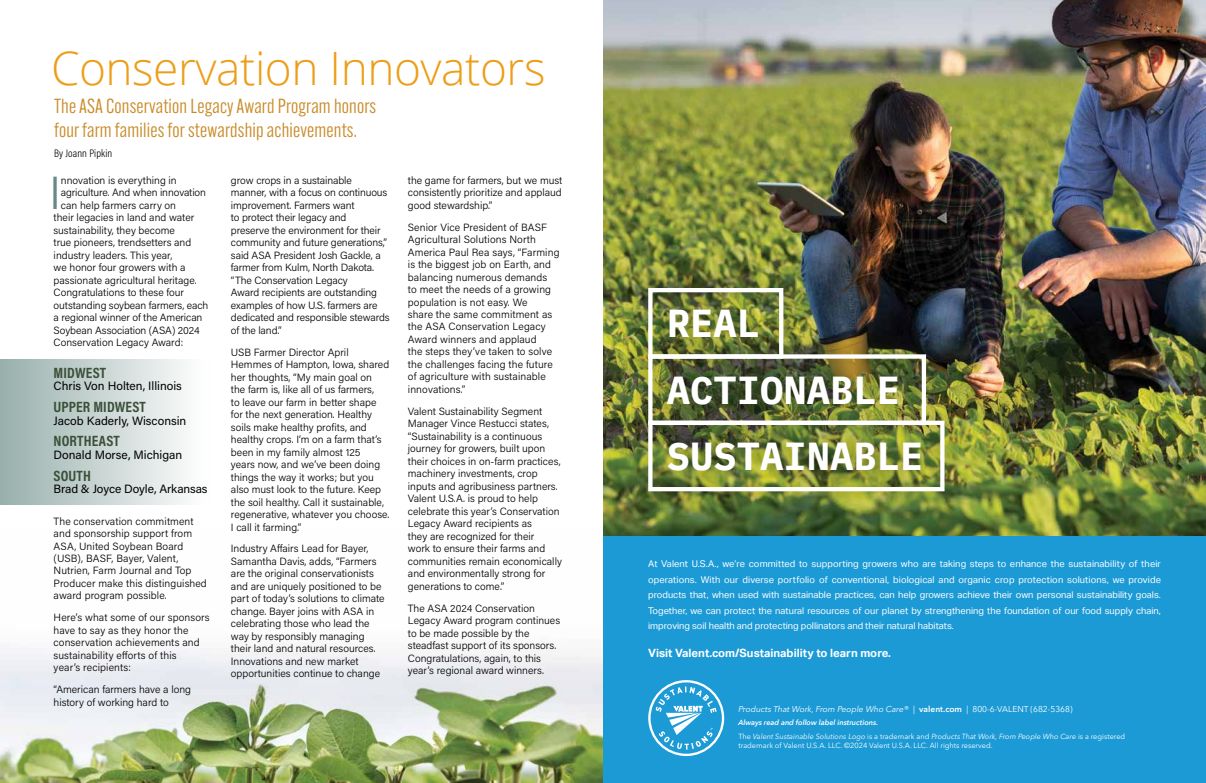
<style>
.page{position:relative;width:1206px;height:783px;background:#fff}
.page>*{position:absolute;margin:0;border:0;box-sizing:border-box;transform-origin:0 0}
.t1{font:300 46.3px "Acumin Pro";color:#678a84}
.t2{font:300 46px "Open Sans";letter-spacing:-.01em;color:#ed9e18}
.t3{font:700 38.9px/66.6px "IBM Plex Mono";color:#fff}
.t4{font:20px/24px "Alternate Gothic ATF";letter-spacing:.01em;color:#c88b28}
.t5{font:700 15px "Acumin Pro Cond";letter-spacing:.01em;color:#3b4f39}
.t6{font:12px "Acumin Pro";color:#000}
.t7{font:700 11.4px "Aktiv Grotesk";color:#fff}
.t8{font:300 11px "Acumin Pro Cond";letter-spacing:.01em;color:#000}
.t9{font:300 10.5px/12.5px "Acumin Pro";color:#000}
.t10{font:9.3px/15.6px "Aktiv Grotesk";color:#fff;text-align:justify}
.t11{font:italic 8.4px "Avenir Next LT Pro";color:#fff}
.t12{font:7.4px/8.9px "Avenir Next LT Pro";color:#fff}
.t13{font:italic 600 7.4px "Avenir Next";color:#fff}
.s1{font-style:normal}
.s2{font-weight:600;font-style:normal}
.s3{font-style:italic}
</style>
<div class="page">
<img style="left:0;top:648px;width:603px;height:135px">
<img style="left:603px;top:0;width:603px;height:536px">
<div style="left:603px;top:536px;width:603px;height:247px;background:#1c9ad6"></div>
<svg style="left:648px;top:680px;width:76px;height:76px"></svg>
<div style="left:633px;top:272px;width:327px;height:235px;background:#000;opacity:.4"></div>
<img style="left:646px;top:286px;width:301px;height:207px">
<div style="left:0;top:359px;width:210px;height:146px;background:linear-gradient(to right,#97afab,#fff)"></div>
<h2 class="t2" style="left:51px;top:36px;width:496px">Conservation Innovators</h2>
<h3 class="t4" style="left:54px;top:94px;width:324px">The ASA Conservation Legacy Award Program honors four farm families for stewardship achievements.</h3>
<p class="t8" style="left:54px;top:146px;width:60px">By Joann Pipkin</p>
<h1 class="t1" style="left:49px;top:161px;width:14px">I</h1>
<p class="t9" style="left:61px;top:174px;width:117px">nnovation is everything in</p>
<p class="t9" style="left:408px;top:173px;width:156px;text-align:justify">the game for farmers, but we must consistently prioritize and applaud good stewardship.”</p>
<p class="t9" style="left:408px;top:220px;width:153px">Senior Vice President of BASF<br>Agricultural Solutions North<br>America Paul Rea says, “Farming is the biggest job on Earth, and balancing numerous demands<br>to meet the needs of a growing population is not easy. We<br>share the same commitment as the ASA Conservation Legacy<br>Award winners and applaud<br>the steps they’ve taken to solve the challenges facing the future of agriculture with sustainable innovations.”</p>
<p class="t9" style="left:408px;top:405px;width:156px">Valent Sustainability Segment<br>Manager Vince Restucci states, “Sustainability is a continuous journey for growers, built upon their choices in on-farm practices, machinery investments, crop inputs and agribusiness partners.<br>Valent U.S.A. is proud to help celebrate this year’s Conservation<br>Legacy Award recipients as<br>they are recognized for their<br>work to ensure their farms and communities remain economically and environmentally strong for generations to come.”</p>
<p class="t9" style="left:408px;top:601px;width:154px">The ASA 2024 Conservation<br>Legacy Award program continues to be made possible by the steadfast support of its sponsors.<br>Congratulations, again, to this year’s regional award winners.</p>
<p class="t9" style="left:231px;top:174px;width:160px">grow crops in a sustainable manner, with a focus on continuous improvement. Farmers want<br>to protect their legacy and<br>preserve the environment for their community and future generations,” said ASA President Josh Gackle, a farmer from Kulm, North Dakota. “The Conservation Legacy<br>Award recipients are outstanding examples of how U.S. farmers are dedicated and responsible stewards of the land.”</p>
<p class="t9" style="left:231px;top:345px;width:160px">USB Farmer Director April<br>Hemmes of Hampton, Iowa, shared her thoughts, “My main goal on<br>the farm is, like all of us farmers,<br>to leave our farm in better shape for the next generation. Healthy soils make healthy profits, and healthy crops. I’m on a farm that’s been in my family almost 125<br>years now, and we’ve been doing things the way it works; but you also must look to the future. Keep the soil healthy. Call it sustainable, regenerative, whatever you choose.<br>I call it farming.”</p>
<p class="t9" style="left:231px;top:542px;width:155px">Industry Affairs Lead for Bayer,<br>Samantha Davis, adds, “Farmers are the original conservationists and are uniquely positioned to be part of today’s solutions to climate change. Bayer joins with ASA in celebrating those who lead the way by responsibly managing their land and natural resources.<br>Innovations and new market opportunities continue to change</p>
<p class="t9" style="left:61px;top:186px;width:147px">agriculture. And when innovation</p>
<p class="t9" style="left:61px;top:199px;width:117px">can help farmers carry on</p>
<p class="t9" style="left:54px;top:211px;width:142px">their legacies in land and water</p>
<p class="t9" style="left:54px;top:224px;width:123px">sustainability, they become</p>
<p class="t9" style="left:54px;top:236px;width:139px">true pioneers, trendsetters and</p>
<p class="t9" style="left:54px;top:249px;width:120px">industry leaders. This year,</p>
<p class="t9" style="left:54px;top:261px;width:133px">we honor four growers with a</p>
<p class="t9" style="left:54px;top:274px;width:145px">passionate agricultural heritage.</p>
<p class="t9" style="left:54px;top:286px;width:132px">Congratulations to these four</p>
<p class="t9" style="left:54px;top:299px;width:156px">outstanding soybean farmers, each</p>
<p class="t9" style="left:54px;top:311px;width:150px">a regional winner of the American</p>
<p class="t9" style="left:54px;top:324px;width:148px">Soybean Association (ASA) 2024</p>
<p class="t9" style="left:54px;top:336px;width:131px">Conservation Legacy Award:</p>
<h3 class="t5" style="left:54px;top:363px;width:54px">MIDWEST</h3>
<p class="t6" style="left:54px;top:378px;width:130px">Chris Von Holten, Illinois</p>
<h3 class="t5" style="left:54px;top:397px;width:94px">UPPER MIDWEST</h3>
<p class="t6" style="left:54px;top:412px;width:134px">Jacob Kaderly, Wisconsin</p>
<h3 class="t5" style="left:54px;top:431px;width:68px">NORTHEAST</h3>
<p class="t6" style="left:54px;top:446px;width:130px">Donald Morse, Michigan</p>
<h3 class="t5" style="left:54px;top:466px;width:39px">SOUTH</h3>
<p class="t6" style="left:54px;top:481px;width:155px">Brad &amp; Joyce Doyle, Arkansas</p>
<p class="t9" style="left:54px;top:514px;width:155px">The conservation commitment and sponsorship support from<br>ASA, United Soybean Board (USB), BASF, Bayer, Valent,<br>Nutrien, Farm Journal and Top<br>Producer make this distinguished award program possible.</p>
<p class="t9" style="left:54px;top:611px;width:157px">Here’s what some of our sponsors have to say as they honor the conservation achievements and sustainability efforts of this<br>year’s recipients:</p>
<p class="t9" style="left:54px;top:683px;width:139px">“American farmers have a long history of working hard to</p>
<h3 class="t3" style="left:667px;top:287px;width:258px">REAL<br>ACTIONABLE<br>SUSTAINABLE</h3>
<p class="t10" style="left:648px;top:556px;width:514px">At Valent U.S.A., we’re committed to supporting growers who are taking steps to enhance the sustainability of their operations. With our diverse portfolio of conventional, biological and organic crop protection solutions, we provide products that, when used with sustainable practices, can help growers achieve their own personal sustainability goals.<br>Together, we can protect the natural resources of our planet by strengthening the foundation of our food supply chain, improving soil health and protecting pollinators and their natural habitats.</p>
<p class="t7" style="left:648px;top:647px;width:244px">Visit Valent.com/Sustainability to learn more.</p>
<p class="t11" style="left:738px;top:704px;width:336px">Products That Work, From People Who Care® <span class="s1">|</span> <span class="s2">valent.com</span> <span class="s1">| 800-6-VALENT (682-5368)</span></p>
<p class="t13" style="left:738px;top:717px;width:141px">Always read and follow label instructions.</p>
<p class="t12" style="left:738px;top:732px;width:388px">The <span class="s3">Valent Sustainable Solutions Logo</span> is a trademark and <span class="s3">Products That Work, From People Who Care</span> is a registered trademark of Valent U.S.A. LLC. ©2024 Valent U.S.A. LLC. All rights reserved.</p>
</div>
